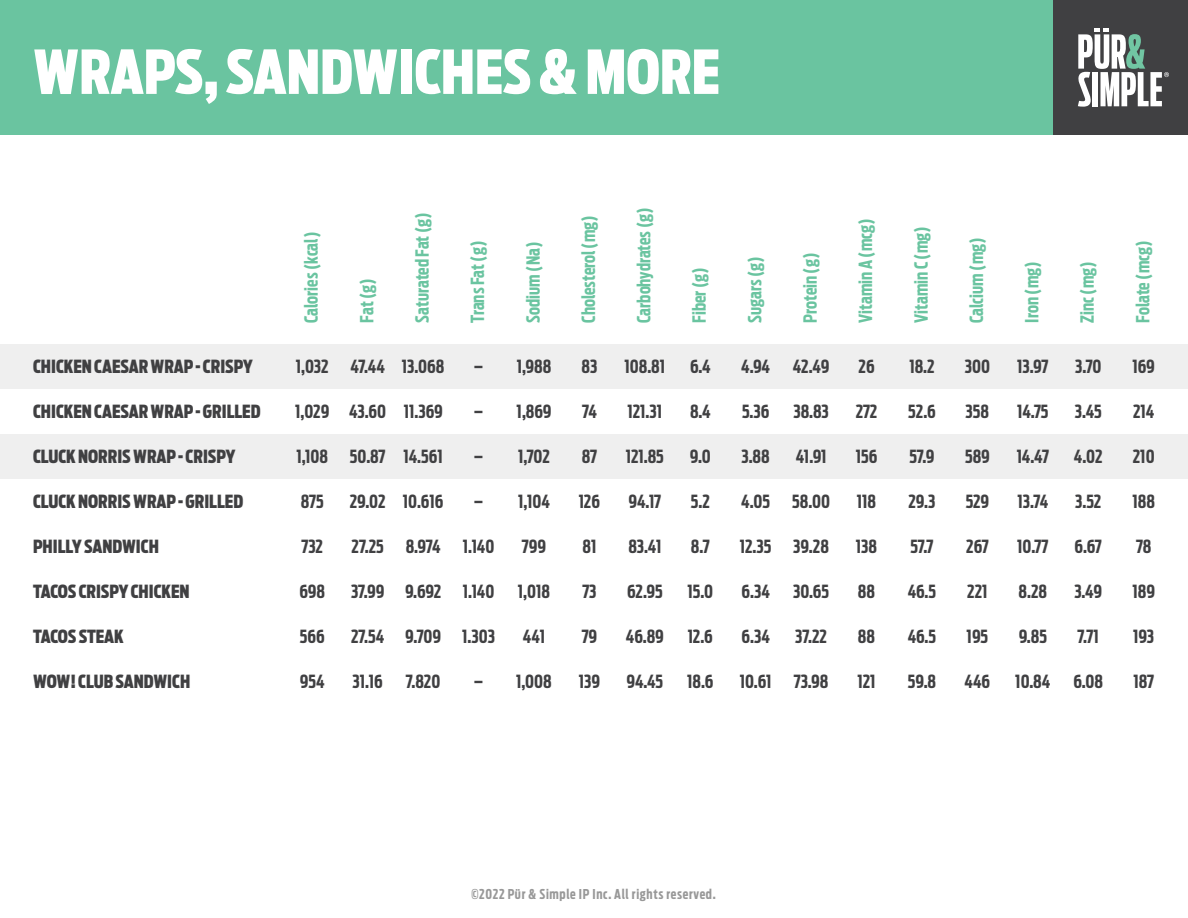
<style>
.page{position:relative;width:1188px;height:918px;background:#fff}
.page>*{position:absolute;margin:0;border:0;box-sizing:border-box;transform-origin:0 0}
.t1{font:900 60px "Antenna Extra Cond";color:#fff}
.t2{font:700 18px "Antenna Extra Cond";color:#404042}
.t3{font:700 18px "Antenna Extra Cond";color:#6ac4a0}
.t4{font:900 18px "Antenna Extra Cond";color:#404042}
.t5{font:700 13.5px "Antenna Extra Cond";letter-spacing:.05em;color:#989898}
</style>
<div class="page">
<div style="left:0;top:0;width:1188px;height:135px;background:#6ac4a0"></div>
<div style="left:1053px;top:0;width:135px;height:135px;background:#404042"></div>
<svg style="left:1078px;top:29px;width:91px;height:78px"></svg>
<div style="left:0;top:344px;width:1188px;height:44px;background:#efefef"></div>
<div style="left:0;top:435px;width:1188px;height:44px;background:#efefef"></div>
<h1 class="t1" style="left:33px;top:49px;width:688px">WRAPS, SANDWICHES &amp; MORE</h1>
<p class="t4" style="left:33px;top:360px;width:221px">CHICKEN CAESAR WRAP - CRISPY</p>
<p class="t4" style="left:33px;top:405px;width:229px">CHICKEN CAESAR WRAP - GRILLED</p>
<p class="t4" style="left:33px;top:450px;width:204px">CLUCK NORRIS WRAP - CRISPY</p>
<p class="t4" style="left:33px;top:495px;width:212px">CLUCK NORRIS WRAP - GRILLED</p>
<p class="t4" style="left:33px;top:540px;width:127px">PHILLY SANDWICH</p>
<p class="t4" style="left:33px;top:585px;width:158px">TACOS CRISPY CHICKEN</p>
<p class="t4" style="left:33px;top:630px;width:92px">TACOS STEAK</p>
<p class="t4" style="left:33px;top:675px;width:159px">WOW! CLUB SANDWICH</p>
<p class="t3" style="left:304px;top:323px;width:93px;rotate:-90deg">Calories (kcal)</p>
<p class="t2" style="left:296px;top:359px;width:34px">1,032</p>
<p class="t2" style="left:295px;top:404px;width:36px">1,029</p>
<p class="t2" style="left:296px;top:449px;width:33px">1,108</p>
<p class="t2" style="left:301px;top:494px;width:25px">875</p>
<p class="t2" style="left:301px;top:539px;width:23px">732</p>
<p class="t2" style="left:300px;top:584px;width:27px">698</p>
<p class="t2" style="left:300px;top:629px;width:26px">566</p>
<p class="t2" style="left:300px;top:674px;width:26px">954</p>
<p class="t3" style="left:359px;top:323px;width:46px;rotate:-90deg">Fat (g)</p>
<p class="t2" style="left:351px;top:359px;width:36px">47.44</p>
<p class="t2" style="left:349px;top:404px;width:38px">43.60</p>
<p class="t2" style="left:350px;top:449px;width:37px">50.87</p>
<p class="t2" style="left:350px;top:494px;width:37px">29.02</p>
<p class="t2" style="left:352px;top:539px;width:34px">27.25</p>
<p class="t2" style="left:351px;top:584px;width:35px">37.99</p>
<p class="t2" style="left:351px;top:629px;width:35px">27.54</p>
<p class="t2" style="left:353px;top:674px;width:32px">31.16</p>
<p class="t3" style="left:415px;top:323px;width:112px;rotate:-90deg">Saturated Fat (g)</p>
<p class="t2" style="left:402px;top:359px;width:44px">13.068</p>
<p class="t2" style="left:404px;top:404px;width:41px">11.369</p>
<p class="t2" style="left:404px;top:449px;width:41px">14.561</p>
<p class="t2" style="left:403px;top:494px;width:42px">10.616</p>
<p class="t2" style="left:406px;top:539px;width:36px">8.974</p>
<p class="t2" style="left:405px;top:584px;width:38px">9.692</p>
<p class="t2" style="left:405px;top:629px;width:37px">9.709</p>
<p class="t2" style="left:406px;top:674px;width:36px">7.820</p>
<p class="t3" style="left:470px;top:323px;width:83px;rotate:-90deg">Trans Fat (g)</p>
<p class="t2" style="left:474px;top:359px;width:10px">–</p>
<p class="t2" style="left:474px;top:404px;width:10px">–</p>
<p class="t2" style="left:474px;top:449px;width:10px">–</p>
<p class="t2" style="left:474px;top:494px;width:10px">–</p>
<p class="t2" style="left:463px;top:539px;width:33px">1.140</p>
<p class="t2" style="left:463px;top:584px;width:33px">1.140</p>
<p class="t2" style="left:462px;top:629px;width:34px">1.303</p>
<p class="t2" style="left:474px;top:674px;width:10px">–</p>
<p class="t3" style="left:526px;top:323px;width:83px;rotate:-90deg">Sodium (Na)</p>
<p class="t2" style="left:517px;top:359px;width:36px">1,988</p>
<p class="t2" style="left:517px;top:404px;width:36px">1,869</p>
<p class="t2" style="left:518px;top:449px;width:33px">1,702</p>
<p class="t2" style="left:518px;top:494px;width:33px">1,104</p>
<p class="t2" style="left:522px;top:539px;width:26px">799</p>
<p class="t2" style="left:518px;top:584px;width:34px">1,018</p>
<p class="t2" style="left:523px;top:629px;width:24px">441</p>
<p class="t2" style="left:516px;top:674px;width:37px">1,008</p>
<p class="t3" style="left:581px;top:323px;width:109px;rotate:-90deg">Cholesterol (mg)</p>
<p class="t2" style="left:582px;top:359px;width:17px">83</p>
<p class="t2" style="left:582px;top:404px;width:16px">74</p>
<p class="t2" style="left:582px;top:449px;width:17px">87</p>
<p class="t2" style="left:579px;top:494px;width:23px">126</p>
<p class="t2" style="left:582px;top:539px;width:15px">81</p>
<p class="t2" style="left:582px;top:584px;width:16px">73</p>
<p class="t2" style="left:582px;top:629px;width:17px">79</p>
<p class="t2" style="left:579px;top:674px;width:23px">139</p>
<p class="t3" style="left:637px;top:323px;width:117px;rotate:-90deg">Carbohydrates (g)</p>
<p class="t2" style="left:625px;top:359px;width:42px">108.81</p>
<p class="t2" style="left:628px;top:404px;width:36px">121.31</p>
<p class="t2" style="left:626px;top:449px;width:40px">121.85</p>
<p class="t2" style="left:629px;top:494px;width:34px">94.17</p>
<p class="t2" style="left:628px;top:539px;width:35px">83.41</p>
<p class="t2" style="left:627px;top:584px;width:37px">62.95</p>
<p class="t2" style="left:626px;top:629px;width:39px">46.89</p>
<p class="t2" style="left:627px;top:674px;width:38px">94.45</p>
<p class="t3" style="left:692px;top:323px;width:57px;rotate:-90deg">Fiber (g)</p>
<p class="t2" style="left:690px;top:359px;width:22px">6.4</p>
<p class="t2" style="left:690px;top:404px;width:22px">8.4</p>
<p class="t2" style="left:690px;top:449px;width:23px">9.0</p>
<p class="t2" style="left:691px;top:494px;width:21px">5.2</p>
<p class="t2" style="left:691px;top:539px;width:20px">8.7</p>
<p class="t2" style="left:687px;top:584px;width:27px">15.0</p>
<p class="t2" style="left:688px;top:629px;width:27px">12.6</p>
<p class="t2" style="left:687px;top:674px;width:28px">18.6</p>
<p class="t3" style="left:747px;top:323px;width:68px;rotate:-90deg">Sugars (g)</p>
<p class="t2" style="left:741px;top:359px;width:30px">4.94</p>
<p class="t2" style="left:742px;top:404px;width:29px">5.36</p>
<p class="t2" style="left:742px;top:449px;width:30px">3.88</p>
<p class="t2" style="left:741px;top:494px;width:30px">4.05</p>
<p class="t2" style="left:740px;top:539px;width:33px">12.35</p>
<p class="t2" style="left:742px;top:584px;width:30px">6.34</p>
<p class="t2" style="left:742px;top:629px;width:30px">6.34</p>
<p class="t2" style="left:740px;top:674px;width:33px">10.61</p>
<p class="t3" style="left:803px;top:323px;width:72px;rotate:-90deg">Protein (g)</p>
<p class="t2" style="left:793px;top:359px;width:38px">42.49</p>
<p class="t2" style="left:793px;top:404px;width:37px">38.83</p>
<p class="t2" style="left:796px;top:449px;width:32px">41.91</p>
<p class="t2" style="left:792px;top:494px;width:39px">58.00</p>
<p class="t2" style="left:793px;top:539px;width:37px">39.28</p>
<p class="t2" style="left:793px;top:584px;width:38px">30.65</p>
<p class="t2" style="left:795px;top:629px;width:33px">37.22</p>
<p class="t2" style="left:794px;top:674px;width:36px">73.98</p>
<p class="t3" style="left:858px;top:323px;width:106px;rotate:-90deg">Vitamin A (mcg)</p>
<p class="t2" style="left:859px;top:359px;width:18px">26</p>
<p class="t2" style="left:856px;top:404px;width:23px">272</p>
<p class="t2" style="left:856px;top:449px;width:23px">156</p>
<p class="t2" style="left:857px;top:494px;width:21px">118</p>
<p class="t2" style="left:856px;top:539px;width:23px">138</p>
<p class="t2" style="left:858px;top:584px;width:19px">88</p>
<p class="t2" style="left:858px;top:629px;width:19px">88</p>
<p class="t2" style="left:858px;top:674px;width:20px">121</p>
<p class="t3" style="left:914px;top:323px;width:98px;rotate:-90deg">Vitamin C (mg)</p>
<p class="t2" style="left:909px;top:359px;width:27px">18.2</p>
<p class="t2" style="left:908px;top:404px;width:29px">52.6</p>
<p class="t2" style="left:910px;top:449px;width:26px">57.9</p>
<p class="t2" style="left:909px;top:494px;width:28px">29.3</p>
<p class="t2" style="left:910px;top:539px;width:25px">57.7</p>
<p class="t2" style="left:908px;top:584px;width:30px">46.5</p>
<p class="t2" style="left:908px;top:629px;width:30px">46.5</p>
<p class="t2" style="left:908px;top:674px;width:30px">59.8</p>
<p class="t3" style="left:969px;top:323px;width:87px;rotate:-90deg">Calcium (mg)</p>
<p class="t2" style="left:965px;top:359px;width:27px">300</p>
<p class="t2" style="left:966px;top:404px;width:25px">358</p>
<p class="t2" style="left:965px;top:449px;width:26px">589</p>
<p class="t2" style="left:966px;top:494px;width:25px">529</p>
<p class="t2" style="left:966px;top:539px;width:24px">267</p>
<p class="t2" style="left:967px;top:584px;width:22px">221</p>
<p class="t2" style="left:967px;top:629px;width:23px">195</p>
<p class="t2" style="left:965px;top:674px;width:27px">446</p>
<p class="t3" style="left:1025px;top:323px;width:63px;rotate:-90deg">Iron (mg)</p>
<p class="t2" style="left:1017px;top:359px;width:33px">13.97</p>
<p class="t2" style="left:1017px;top:404px;width:33px">14.75</p>
<p class="t2" style="left:1017px;top:449px;width:34px">14.47</p>
<p class="t2" style="left:1018px;top:494px;width:32px">13.74</p>
<p class="t2" style="left:1017px;top:539px;width:33px">10.77</p>
<p class="t2" style="left:1019px;top:584px;width:30px">8.28</p>
<p class="t2" style="left:1019px;top:629px;width:30px">9.85</p>
<p class="t2" style="left:1015px;top:674px;width:37px">10.84</p>
<p class="t3" style="left:1080px;top:323px;width:63px;rotate:-90deg">Zinc (mg)</p>
<p class="t2" style="left:1075px;top:359px;width:28px">3.70</p>
<p class="t2" style="left:1075px;top:404px;width:28px">3.45</p>
<p class="t2" style="left:1074px;top:449px;width:30px">4.02</p>
<p class="t2" style="left:1075px;top:494px;width:28px">3.52</p>
<p class="t2" style="left:1075px;top:539px;width:29px">6.67</p>
<p class="t2" style="left:1074px;top:584px;width:29px">3.49</p>
<p class="t2" style="left:1078px;top:629px;width:23px">7.71</p>
<p class="t2" style="left:1073px;top:674px;width:31px">6.08</p>
<p class="t3" style="left:1135px;top:323px;width:84px;rotate:-90deg">Folate (mcg)</p>
<p class="t2" style="left:1133px;top:359px;width:24px">169</p>
<p class="t2" style="left:1133px;top:404px;width:23px">214</p>
<p class="t2" style="left:1133px;top:449px;width:23px">210</p>
<p class="t2" style="left:1132px;top:494px;width:24px">188</p>
<p class="t2" style="left:1136px;top:539px;width:17px">78</p>
<p class="t2" style="left:1132px;top:584px;width:24px">189</p>
<p class="t2" style="left:1133px;top:629px;width:23px">193</p>
<p class="t2" style="left:1133px;top:674px;width:22px">187</p>
<p class="t5" style="left:471px;top:888px;width:246px">©2022 Pür &amp; Simple IP Inc. All rights reserved.</p>
</div>
